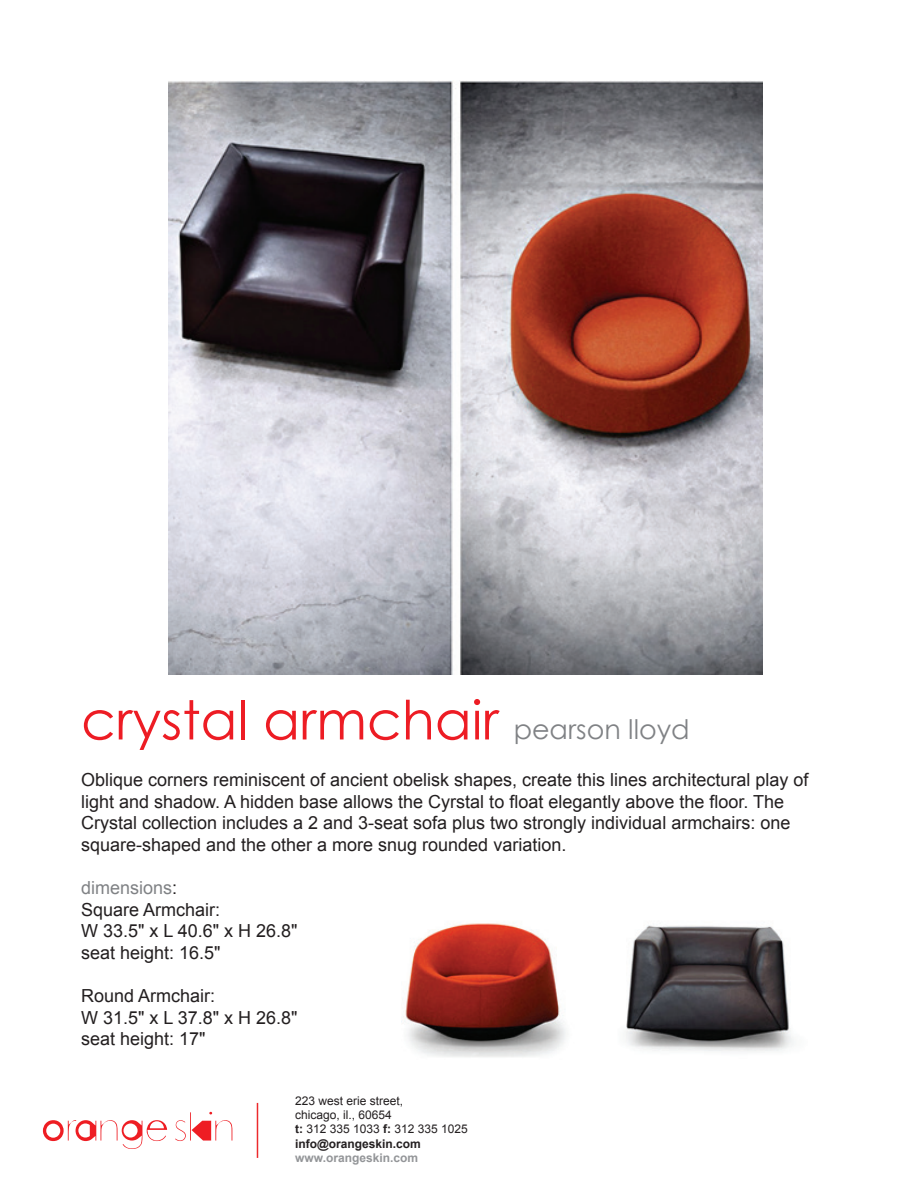
<style>
.page{position:relative;width:918px;height:1188px;background:#fff}
.page>*{position:absolute;margin:0;border:0;box-sizing:border-box;transform-origin:0 0}
.t1{font:54px "Century Gothic";color:#ed1c24}
.t2{font:18px/21.6px "Arial";color:#231f20}
.t3{font:12px/14.4px "Arial";color:#231f20}
.t4{font:700 12px "Arial";color:#939598}
.s1{font-size:27px;color:#808285}
.s2{color:#808285}
.s3{font-weight:700}
</style>
<div class="page">
<svg style="left:175px;top:1112px;width:57px;height:29px"></svg>
<svg style="left:43px;top:1120px;width:124px;height:29px"></svg>
<hr style="left:257px;top:1103px;width:1px;height:55px;background:#ec2a2d">
<img style="left:168px;top:81px;width:594px;height:594px">
<img style="left:401px;top:923px;width:393px;height:134px">
<h1 class="t1" style="left:81px;top:687px;width:610px">crystal armchair <span class="s1">pearson lloyd</span></h1>
<p class="t2" style="left:81px;top:769px;width:729px">Oblique corners reminiscent of ancient obelisk shapes, create this lines architectural play of light and shadow. A hidden base allows the Cyrstal to float elegantly above the floor. The Crystal collection includes a 2 and 3-seat sofa plus two strongly individual armchairs: one square-shaped and the other a more snug rounded variation.</p>
<p class="t2" style="left:81px;top:877px;width:218px"><span class="s2">dimensions</span>:<br>Square Armchair:<br>W 33.5" x L 40.6" x H 26.8" seat height: 16.5"</p>
<p class="t2" style="left:81px;top:985px;width:218px">Round Armchair:<br>W 31.5" x L 37.8" x H 26.8" seat height: 17"</p>
<p class="t3" style="left:295px;top:1093px;width:174px">223 west erie street,<br>chicago, il., 60654<br><span class="s3">t:</span> 312 335 1033 <span class="s3">f:</span> 312 335 1025 <span class="s3">info@orangeskin.com</span></p>
<p class="t4" style="left:295px;top:1150px;width:124px">www.orangeskin.com</p>
</div>
